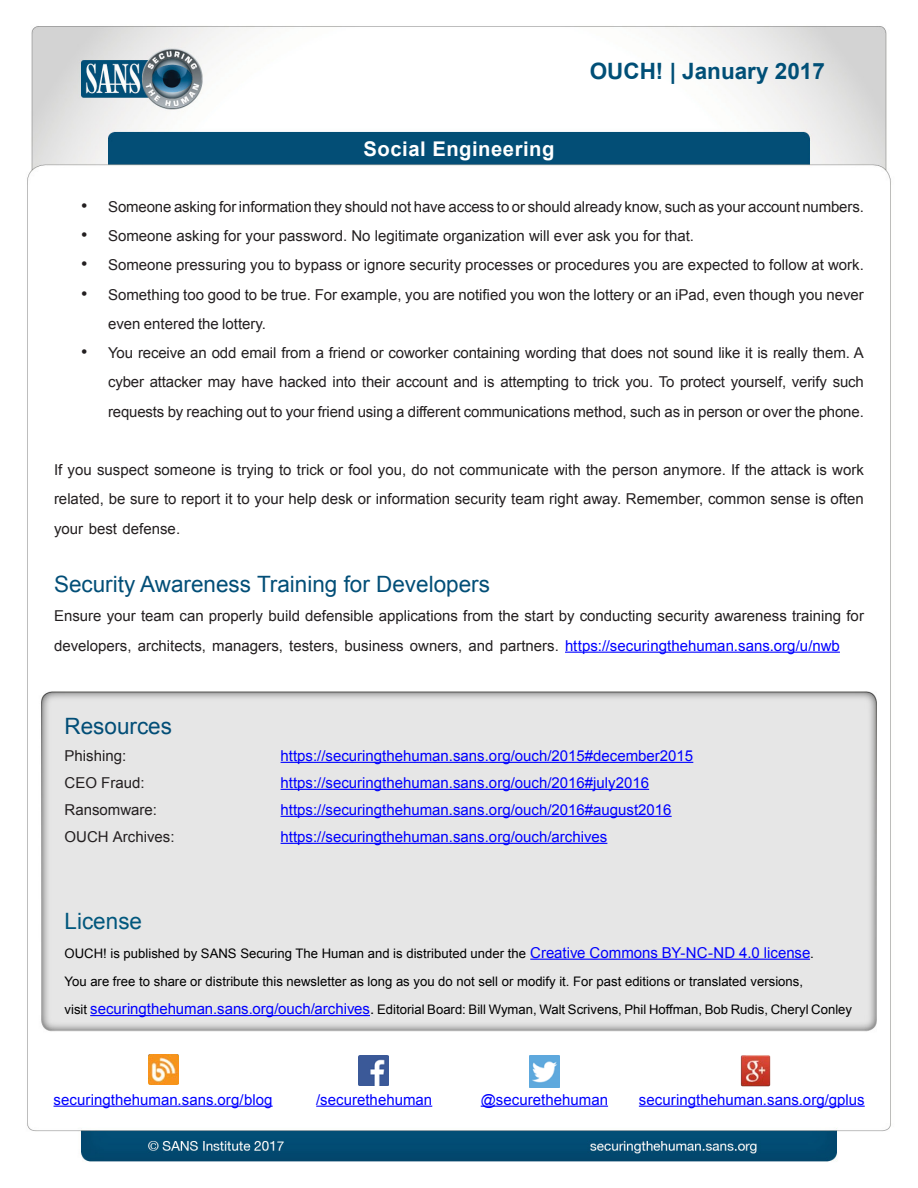
<style>
.page{position:relative;width:918px;height:1188px;background:#fff}
.page>*{position:absolute;margin:0;border:0;box-sizing:border-box;transform-origin:0 0}
.MainText{font:22.5px "Arial";color:#024e77}
.t1{font:700 22.5px "Arial";color:#004f77}
.t2{font:22.5px "Arial";color:#01577d}
.t3{font:700 20.25px "Arial";letter-spacing:.025em;color:#fff}
.t4{font:18px "Arial";color:#231f20}
.MainText-2{font:15px/29.2px "Arial";color:#231f20}
.MainText-3{font:15px "Arial";color:#00f}
.MainText-4{font:13.5px "Arial";color:#000}
.MainText-5{font:13.2px "Arial";color:#000}
.s1{color:#00f}
.s2{color:#000}
</style>
<div class="page">
<img style="left:27px;top:26px;width:864px;height:1136px">
<hr style="left:565px;top:652px;width:275px;height:1px;background:#00f">
<hr style="left:281px;top:762px;width:412px;height:1px;background:#00f">
<hr style="left:281px;top:789px;width:368px;height:1px;background:#00f">
<hr style="left:281px;top:816px;width:391px;height:1px;background:#00f">
<hr style="left:281px;top:843px;width:326px;height:1px;background:#00f">
<hr style="left:530px;top:959px;width:280px;height:1px;background:#00f">
<hr style="left:90px;top:1015px;width:280px;height:1px;background:#00f">
<img style="left:148px;top:1054px;width:30px;height:30px">
<hr style="left:54px;top:1106px;width:219px;height:1px;background:#00f">
<img style="left:359px;top:1055px;width:30px;height:30px">
<hr style="left:316px;top:1106px;width:116px;height:1px;background:#00f">
<img style="left:530px;top:1055px;width:30px;height:32px">
<hr style="left:481px;top:1106px;width:127px;height:1px;background:#00f">
<img style="left:741px;top:1054px;width:30px;height:32px">
<hr style="left:639px;top:1106px;width:226px;height:1px;background:#00f">
<h1 class="t1" style="left:590px;top:56px;width:237px">OUCH! | January 2017</h1>
<h2 class="t3" style="left:364px;top:135px;width:192px">Social Engineering</h2>
<p class="t4" style="left:81px;top:194px;width:8px">•</p>
<p class="MainText-2" style="left:108px;top:192px;width:757px">Someone asking for information they should not have access to or should already know, such as your account numbers.</p>
<p class="t4" style="left:81px;top:223px;width:8px">•</p>
<p class="MainText-2" style="left:108px;top:221px;width:588px">Someone asking for your password. No legitimate organization will ever ask you for that.</p>
<p class="t4" style="left:81px;top:252px;width:8px">•</p>
<p class="MainText-2" style="left:108px;top:251px;width:757px">Someone pressuring you to bypass or ignore security processes or procedures you are expected to follow at work.</p>
<p class="t4" style="left:81px;top:281px;width:8px">•</p>
<p class="MainText-2" style="left:108px;top:280px;width:757px">Something too good to be true. For example, you are notified you won the lottery or an iPad, even though you never</p>
<p class="t4" style="left:81px;top:340px;width:8px">•</p>
<p class="MainText-2" style="left:108px;top:309px;width:160px">even entered the lottery.</p>
<p class="MainText-2" style="left:108px;top:338px;width:757px">You receive an odd email from a friend or coworker containing wording that does not sound like isit really them A.</p>
<p class="MainText-2" style="left:108px;top:368px;width:757px">cyber attacker may have hacked into their account and is attempting to trick you. To protect yourself, verify such requests by reaching out to your friend using a different communications method, such as in person or over the phone.</p>
<p class="MainText-2" style="left:54px;top:455px;width:811px;text-align:justify">If you suspect someone is trying to trick or fool you, do not communicate with the person anymore. If the attack is work related, be sure to report toit your help desk or information security team right away. Remember, common sense is often your best defense.</p>
<p class="MainText" style="left:54px;top:569px;width:438px">Security Awareness Training for Developers</p>
<p class="MainText-2" style="left:54px;top:602px;width:811px">Ensure your team can properly build defensible applications from the start by conducting security awareness training for developers, architects, managers, testers, business owners, and partners. <span class="s1">https://securingthehuman.sans.org /u/ nwb</span></p>
<p class="MainText" style="left:65px;top:711px;width:109px">Resources</p>
<p class="MainText-2" style="left:65px;top:741px;width:63px">Phishing:</p>
<p class="MainText-2" style="left:65px;top:768px;width:82px">CEO Fraud:</p>
<p class="MainText-2" style="left:65px;top:795px;width:94px">Ransomware:</p>
<p class="MainText-2" style="left:65px;top:822px;width:112px">OUCH Archives:</p>
<p class="t2" style="left:65px;top:907px;width:79px">License</p>
<p class="MainText-3" style="left:281px;top:746px;width:414px">https://securingthehuman.sans.org/ouch/2015#december2015</p>
<p class="MainText-3" style="left:281px;top:773px;width:370px">https://securingthehuman.sans.org/ouch/2016#july2016</p>
<p class="MainText-3" style="left:281px;top:800px;width:393px">https://securingthehuman.sans.org/ouch/2016#august2016</p>
<p class="MainText-3" style="left:281px;top:827px;width:328px">https://securingthehuman.sans.org/ouch/archives</p>
<p class="MainText-3" style="left:530px;top:943px;width:282px">Creative Commons BY-NC-ND 4.0 license</p>
<p class="MainText-5" style="left:65px;top:944px;width:463px">OUCH! is published by SANS Securing The Human and is distributed under the</p>
<p class="MainText-5" style="left:65px;top:973px;width:740px">You are free to share or distribute this newsletter as long as you do not sell or modify .i t For past editions or translated versions,</p>
<p class="MainText-5" style="left:377px;top:1001px;width:476px">Editorial Board: Bill Wyman, Walt Scrivens, Phil Hoffman, Bob Rudis, Cheryl Conley</p>
<p class="MainText-4" style="left:810px;top:944px;width:5px">.</p>
<p class="MainText-3" style="left:90px;top:999px;width:285px">securingthehuman.sans.org/ouch/archives<span class="s2">.</span></p>
<p class="MainText-5" style="left:65px;top:1001px;width:24px">visit</p>
<p class="MainText-3" style="left:54px;top:1090px;width:221px">securingthehuman.sans.org/blog</p>
<p class="MainText-3" style="left:316px;top:1090px;width:118px">/securethehuman</p>
<p class="MainText-3" style="left:481px;top:1090px;width:129px">@securethehuman</p>
<p class="MainText-3" style="left:639px;top:1090px;width:227px">securingthehuman.sans.org/gplus</p>
</div>
